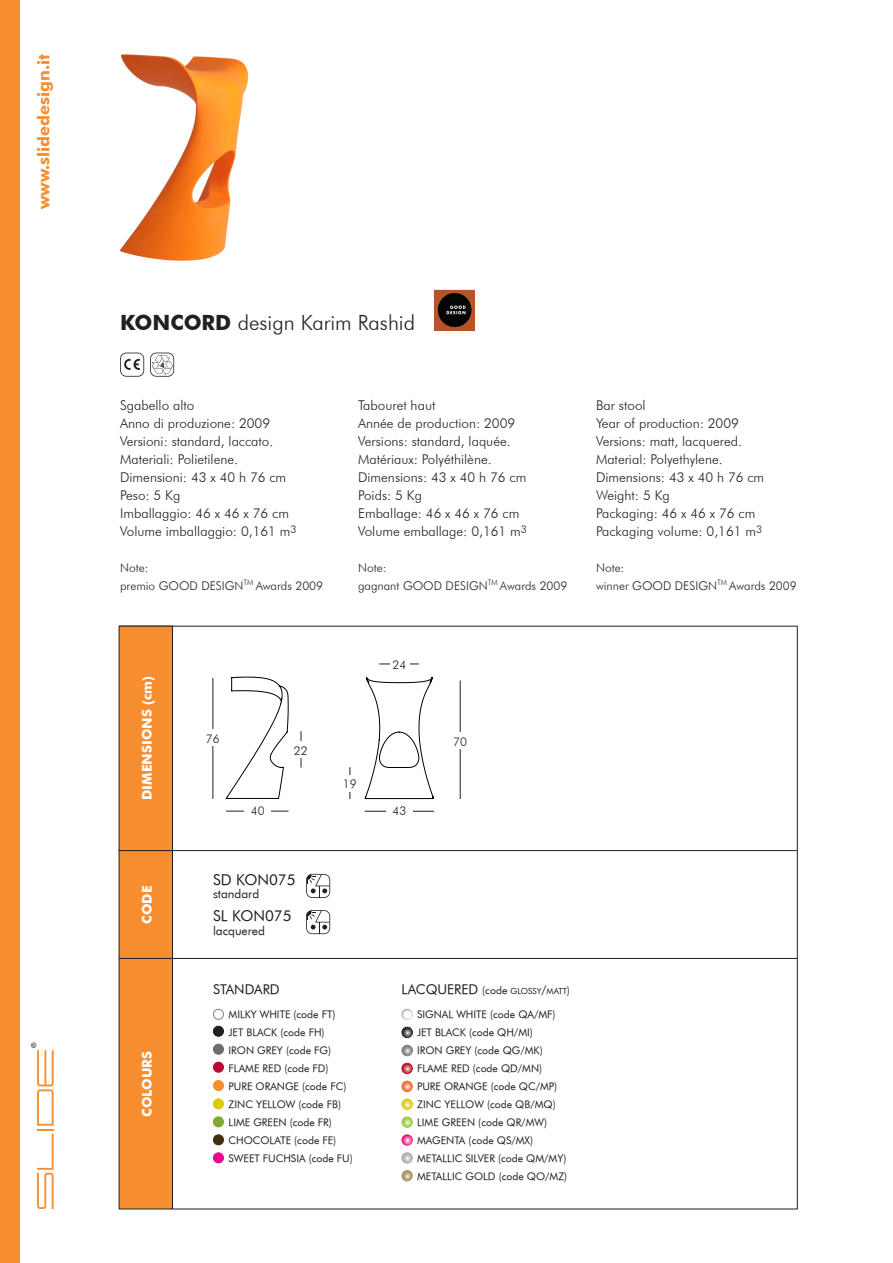
<style>
.page{position:relative;width:893px;height:1263px;background:#fff}
.page>*{position:absolute;margin:0;border:0;box-sizing:border-box;transform-origin:0 0}
.t1{font:300 21px "Futura BT";color:#231f20}
.t2{font:700 16.5px "Futura BT";color:#f68e30}
.t3{font:15px "Futura Book BT";color:#231f20}
.t4{font:300 13.5px "Futura BT";color:#231f20}
.t5{font:700 13.5px "Futura BT";color:#fff}
.t6{font:13.5px "Futura Book BT";color:#231f20}
.t7{font:300 12px "Futura BT";color:#231f20}
.t8{font:12px "Futura Book BT";color:#231f20}
.t9{font:10.5px/18px "Futura Book BT";color:#231f20}
.t10{font:8.4px "Futura Book BT";color:#231f20}
.s1{font-weight:700}
.s2{font-size:13.5px}
.s3{font-size:10.5px}
.s4{font-size:12px}
</style>
<div class="page">
<img style="left:121px;top:54px;width:128px;height:207px">
<svg style="left:120px;top:353px;width:24px;height:24px"></svg>
<svg style="left:150px;top:353px;width:24px;height:24px"></svg>
<svg style="left:225px;top:676px;width:64px;height:123px"></svg>
<hr style="left:226px;top:811px;width:63px;height:1px;background:#231f20">
<hr style="left:213px;top:678px;width:1px;height:121px;background:#231f20">
<hr style="left:301px;top:731px;width:1px;height:36px;background:#231f20">
<div style="left:203px;top:729px;width:19px;height:17px;background:#fff"></div>
<div style="left:291px;top:741px;width:19px;height:17px;background:#fff"></div>
<div style="left:244px;top:805px;width:27px;height:12px;background:#fff"></div>
<svg style="left:364px;top:676px;width:70px;height:123px"></svg>
<hr style="left:365px;top:811px;width:69px;height:1px;background:#231f20">
<hr style="left:350px;top:767px;width:1px;height:32px;background:#231f20">
<hr style="left:379px;top:664px;width:40px;height:1px;background:#231f20">
<div style="left:386px;top:805px;width:27px;height:12px;background:#fff"></div>
<div style="left:390px;top:655px;width:19px;height:17px;background:#fff"></div>
<div style="left:340px;top:775px;width:19px;height:16px;background:#fff"></div>
<hr style="left:460px;top:680px;width:1px;height:119px;background:#231f20">
<div style="left:450px;top:732px;width:20px;height:17px;background:#fff"></div>
<div style="left:119px;top:626px;width:53px;height:583px;background:#f68e30"></div>
<hr style="left:172px;top:626px;width:1px;height:583px;background:#231f20">
<hr style="left:119px;top:850px;width:678px;height:1px;background:#231f20">
<hr style="left:119px;top:958px;width:678px;height:1px;background:#231f20">
<svg style="left:306px;top:874px;width:24px;height:24px"></svg>
<svg style="left:402px;top:1009px;width:10px;height:10px"></svg>
<div style="left:402px;top:1009px;width:11px;height:11px;border:1px solid #fff;border-radius:50%"></div>
<svg style="left:402px;top:1045px;width:10px;height:11px"></svg>
<div style="left:402px;top:1045px;width:11px;height:11px;border:1px solid #fff;border-radius:50%"></div>
<svg style="left:402px;top:1063px;width:10px;height:10px"></svg>
<div style="left:402px;top:1063px;width:11px;height:11px;border:1px solid #ba0737;border-radius:50%"></div>
<svg style="left:402px;top:1081px;width:10px;height:10px"></svg>
<div style="left:402px;top:1081px;width:11px;height:11px;border:1px solid #f26634;border-radius:50%"></div>
<svg style="left:402px;top:1099px;width:10px;height:10px"></svg>
<div style="left:402px;top:1099px;width:11px;height:11px;border:1px solid #d9ca01;border-radius:50%"></div>
<svg style="left:402px;top:1117px;width:9px;height:10px"></svg>
<div style="left:402px;top:1116px;width:11px;height:12px;border:1px solid #9ccb3b;border-radius:50%"></div>
<svg style="left:402px;top:1135px;width:10px;height:10px"></svg>
<div style="left:402px;top:1134px;width:11px;height:11px;border:1px solid #fff;border-radius:50%"></div>
<svg style="left:402px;top:1027px;width:10px;height:11px"></svg>
<div style="left:402px;top:1027px;width:11px;height:11px;border:1px solid #fff;border-radius:50%"></div>
<svg style="left:402px;top:1153px;width:10px;height:10px"></svg>
<div style="left:402px;top:1152px;width:11px;height:11px;border:1px solid #fff;border-radius:50%"></div>
<svg style="left:402px;top:1171px;width:10px;height:10px"></svg>
<div style="left:402px;top:1170px;width:11px;height:11px;border:1px solid #fff;border-radius:50%"></div>
<div style="left:213px;top:1135px;width:10px;height:10px;background:#432e0e;border-radius:50%"></div>
<div style="left:213px;top:1134px;width:11px;height:11px;border:1px solid #432e0e;border-radius:50%"></div>
<div style="left:213px;top:1009px;width:11px;height:11px;border:1px solid #808285;border-radius:50%"></div>
<div style="left:213px;top:1026px;width:10px;height:10px;background:#231f20;border-radius:50%"></div>
<div style="left:213px;top:1026px;width:11px;height:11px;border:1px solid #231f20;border-radius:50%"></div>
<div style="left:213px;top:1044px;width:10px;height:10px;background:#6c6d70;border-radius:50%"></div>
<div style="left:213px;top:1044px;width:11px;height:10px;border:1px solid #6c6d70;border-radius:50%"></div>
<div style="left:213px;top:1062px;width:10px;height:10px;background:#ba0737;border-radius:50%"></div>
<div style="left:213px;top:1062px;width:11px;height:10px;border:1px solid #ba0737;border-radius:50%"></div>
<div style="left:213px;top:1080px;width:10px;height:10px;background:#f68e30;border-radius:50%"></div>
<div style="left:213px;top:1080px;width:11px;height:11px;border:1px solid #f68e30;border-radius:50%"></div>
<div style="left:213px;top:1099px;width:10px;height:10px;background:#d9ca01;border-radius:50%"></div>
<div style="left:213px;top:1098px;width:11px;height:11px;border:1px solid #d9ca01;border-radius:50%"></div>
<div style="left:213px;top:1117px;width:10px;height:10px;background:#7fa92f;border-radius:50%"></div>
<div style="left:213px;top:1116px;width:11px;height:11px;border:1px solid #7fa92f;border-radius:50%"></div>
<div style="left:213px;top:1153px;width:10px;height:10px;background:#ed028c;border-radius:50%"></div>
<div style="left:213px;top:1152px;width:11px;height:11px;border:1px solid #ed028c;border-radius:50%"></div>
<svg style="left:306px;top:910px;width:24px;height:24px"></svg>
<div style="left:0;top:0;width:20px;height:1263px;background:#f68e30"></div>
<svg style="left:31px;top:1042px;width:23px;height:167px"></svg>
<svg style="left:435px;top:290px;width:40px;height:40px;background:#5a301b"></svg>
<p class="t2" style="left:34px;top:209px;width:156px;rotate:-90deg">www.slidedesign.it</p>
<p class="t1" style="left:120px;top:310px;width:296px"><span class="s1">KONCORD</span> design Karim Rashid</p>
<p class="t4" style="left:120px;top:397px;width:76px">Sgabello alto</p>
<p class="t4" style="left:120px;top:415px;width:152px">Anno di produzione: 2009</p>
<p class="t4" style="left:120px;top:433px;width:155px">Versioni: standard, laccato.</p>
<p class="t4" style="left:120px;top:451px;width:119px">Materiali: Polietilene.</p>
<p class="t4" style="left:120px;top:469px;width:168px">Dimensioni: 43 x 40 h 76 cm</p>
<p class="t4" style="left:120px;top:487px;width:62px">Peso: 5 Kg</p>
<p class="t4" style="left:120px;top:505px;width:170px">Imballaggio: 46 x 46 x 76 cm</p>
<p class="t4" style="left:120px;top:523px;width:178px">Volume imballaggio: 0,161 m<sup>3</sup></p>
<p class="t7" style="left:120px;top:560px;width:30px">Note:</p>
<p class="t7" style="left:120px;top:578px;width:204px">premio GOOD DESIGN<sup>TM</sup> Awards 2009</p>
<p class="t4" style="left:358px;top:397px;width:79px">Tabouret haut</p>
<p class="t4" style="left:358px;top:415px;width:159px">Année de production: 2009</p>
<p class="t4" style="left:358px;top:433px;width:154px">Versions: standard, laquée.</p>
<p class="t4" style="left:358px;top:451px;width:135px">Matériaux: Polyéthilène.</p>
<p class="t4" style="left:358px;top:469px;width:170px">Dimensions: 43 x 40 h 76 cm</p>
<p class="t4" style="left:358px;top:487px;width:65px">Poids: 5 Kg</p>
<p class="t4" style="left:358px;top:505px;width:163px">Emballage: 46 x 46 x 76 cm</p>
<p class="t4" style="left:358px;top:523px;width:170px">Volume emballage: 0,161 m<sup>3</sup></p>
<p class="t7" style="left:358px;top:560px;width:30px">Note:</p>
<p class="t7" style="left:358px;top:578px;width:211px">gagnant GOOD DESIGN<sup>TM</sup> Awards 2009</p>
<p class="t4" style="left:596px;top:397px;width:51px">Bar stool</p>
<p class="t4" style="left:596px;top:415px;width:144px">Year of production: 2009</p>
<p class="t4" style="left:596px;top:433px;width:147px">Versions: matt, lacquered.</p>
<p class="t4" style="left:596px;top:451px;width:128px">Material: Polyethylene.</p>
<p class="t4" style="left:596px;top:469px;width:170px">Dimensions: 43 x 40 h 76 cm</p>
<p class="t4" style="left:596px;top:487px;width:75px">Weight: 5 Kg</p>
<p class="t4" style="left:596px;top:505px;width:161px">Packaging: 46 x 46 x 76 cm</p>
<p class="t4" style="left:596px;top:523px;width:168px">Packaging volume: 0,161 m<sup>3</sup></p>
<p class="t7" style="left:596px;top:560px;width:30px">Note:</p>
<p class="t7" style="left:596px;top:578px;width:202px">winner GOOD DESIGN<sup>TM</sup> Awards 2009</p>
<p class="t5" style="left:139px;top:800px;width:125px;rotate:-90deg">DIMENSIONS (cm)</p>
<p class="t5" style="left:139px;top:923px;width:40px;rotate:-90deg">CODE</p>
<p class="t5" style="left:139px;top:1117px;width:67px;rotate:-90deg">COLOURS</p>
<p class="t7" style="left:206px;top:731px;width:15px">76</p>
<p class="t7" style="left:294px;top:743px;width:15px">22</p>
<p class="t7" style="left:393px;top:657px;width:15px">24</p>
<p class="t7" style="left:343px;top:777px;width:15px">19</p>
<p class="t7" style="left:251px;top:803px;width:15px">40</p>
<p class="t7" style="left:393px;top:803px;width:15px">43</p>
<p class="t3" style="left:213px;top:870px;width:84px">SD KON075</p>
<p class="t8" style="left:213px;top:887px;width:48px">standard</p>
<p class="t3" style="left:213px;top:907px;width:80px">SL KON075</p>
<p class="t8" style="left:213px;top:923px;width:53px">lacquered</p>
<p class="t7" style="left:453px;top:734px;width:15px">70</p>
<p class="t6" style="left:213px;top:981px;width:68px">STANDARD</p>
<p class="t9" style="left:229px;top:1005px;width:126px">MILKY WHITE (code FT)<br>JET BLACK (code FH)<br>IRON GREY (code FG)<br>FLAME RED (code FD)<br>PURE ORANGE (code FC)<br>ZINC YELLOW (code FB)<br>LIME GREEN (code FR)<br>CHOCOLATE (code FE)<br>SWEET FUCHSIA (code FU)</p>
<p class="t10" style="left:402px;top:986px;width:170px"><span class="s2">LACQUERED</span> <span class="s3">(code</span> GLOSSY<span class="s4">/</span>MATT<span class="s3">)</span></p>
<p class="t9" style="left:417px;top:1005px;width:152px">SIGNAL WHITE (code QA/MF)<br>JET BLACK (code QH/MI)<br>IRON GREY (code QG/MK)<br>FLAME RED (code QD/MN)<br>PURE ORANGE (code QC/MP)<br>ZINC YELLOW (code QB/MQ)<br>LIME GREEN (code QR/MW)<br>MAGENTA (code QS/MX)<br>METALLIC SILVER (code QM/MY)<br>METALLIC GOLD (code QO/MZ)</p>
</div>
